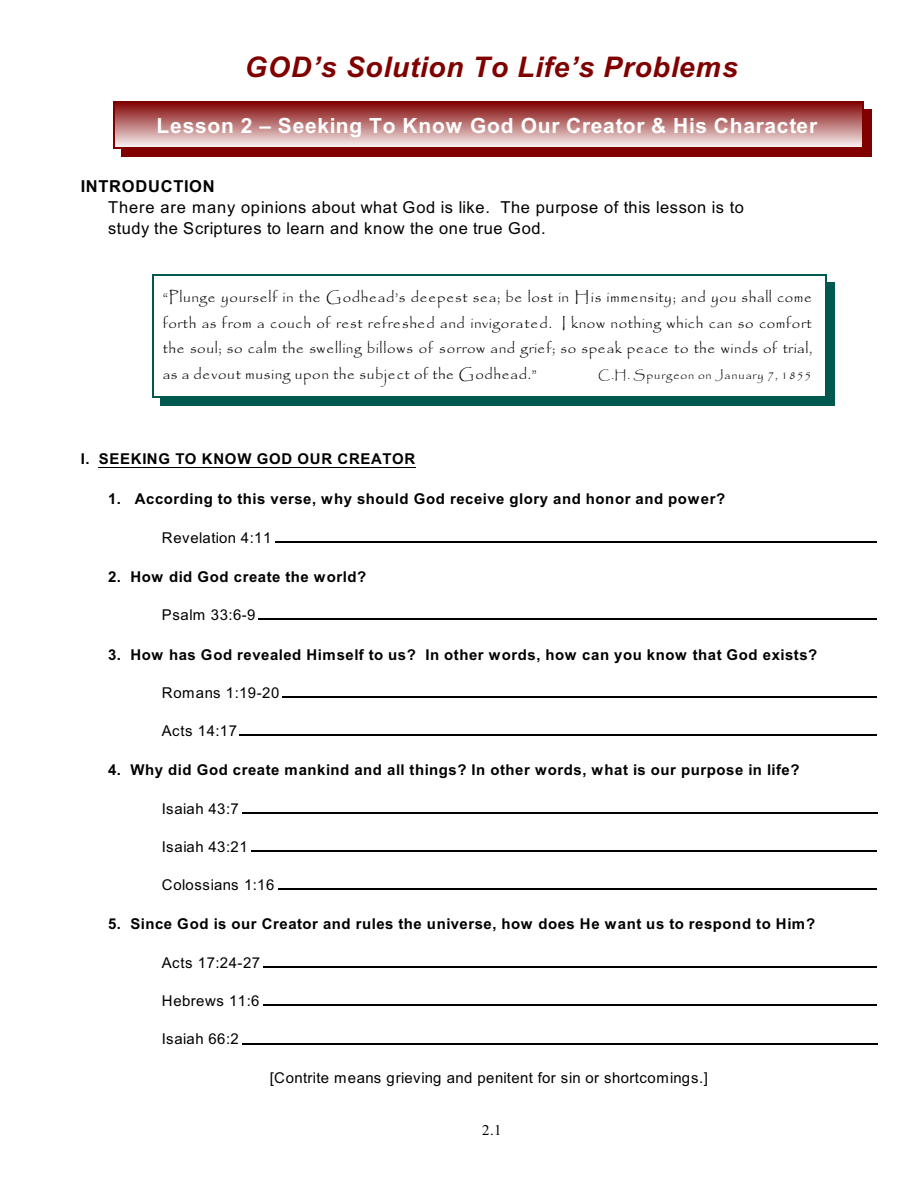
<style>
.page{position:relative;width:918px;height:1188px;background:#fff}
.page>*{position:absolute;margin:0;border:0;box-sizing:border-box;transform-origin:0 0}
.t1{font:italic 700 28.5px "Arial";letter-spacing:.025em;color:#800000}
.t2{font:700 21px "Arial";letter-spacing:.04em;color:#fff}
.t3{font:16.5px/20.7px "Arial";letter-spacing:.04em;color:#000}
.t4{font:700 16.5px "Arial";letter-spacing:.04em;color:#000}
.t5{font:700 15px "Arial";letter-spacing:.035em;color:#000}
.t6{font:italic 15px/25.8px "Papyrus";letter-spacing:.04em;color:#000;text-align:justify}
.t7{font:15px "Arial";letter-spacing:.035em;color:#000}
.t8{font:15px "Times New Roman";color:#000}
.t9{font:12px "Papyrus";letter-spacing:.075em;color:#000}
.s1{font-style:normal}
</style>
<div class="page">
<div style="left:113px;top:101px;width:750px;height:47px;background:linear-gradient(to bottom,#7f0000,#faf5f5)"></div>
<hr style="left:113px;top:101px;width:1px;height:47px;background:#800000">
<hr style="left:862px;top:101px;width:1px;height:47px;background:#800000">
<hr style="left:113px;top:101px;width:750px;height:1px;background:#800000">
<hr style="left:113px;top:147px;width:750px;height:1px;background:#800000">
<div style="left:864px;top:109px;width:8px;height:47px;background:#800000"></div>
<div style="left:121px;top:149px;width:750px;height:8px;background:#800000"></div>
<hr style="left:99px;top:467px;width:317px;height:1px;background:#000">
<hr style="left:276px;top:541px;width:601px;height:2px;background:#000">
<hr style="left:259px;top:619px;width:618px;height:1px;background:#000">
<hr style="left:283px;top:697px;width:594px;height:1px;background:#000">
<hr style="left:239px;top:735px;width:638px;height:1px;background:#000">
<hr style="left:242px;top:812px;width:635px;height:1px;background:#000">
<hr style="left:251px;top:851px;width:626px;height:1px;background:#000">
<hr style="left:279px;top:889px;width:598px;height:1px;background:#000">
<hr style="left:263px;top:966px;width:614px;height:1px;background:#000">
<hr style="left:263px;top:1004px;width:614px;height:2px;background:#000">
<hr style="left:242px;top:1043px;width:635px;height:1px;background:#000">
<hr style="left:152px;top:274px;width:1px;height:124px;background:#00594f">
<hr style="left:826px;top:274px;width:1px;height:124px;background:#00594f">
<hr style="left:152px;top:274px;width:675px;height:1px;background:#00594f">
<hr style="left:152px;top:397px;width:675px;height:1px;background:#00594f">
<div style="left:827px;top:282px;width:8px;height:124px;background:#00594f"></div>
<div style="left:160px;top:398px;width:675px;height:8px;background:#00594f"></div>
<h1 class="t1" style="left:245px;top:56px;width:495px">GOD’s Solution To Life’s Problems</h1>
<h2 class="t2" style="left:157px;top:118px;width:662px">Lesson 2 – Seeking To Know God Our Creator &amp; His Character</h2>
<p class="t4" style="left:81px;top:180px;width:135px">INTRODUCTION</p>
<p class="t3" style="left:108px;top:199px;width:637px">There are many opinions about what God is like. The purpose of this lesson is to study the Scriptures to learn and know the one true God.</p>
<p class="t6" style="left:163px;top:286px;width:651px"><span class="s1">“</span>Plunge yourself in the Godhead’s deepest sea; be lost in His immensity; and you shall come forth as from a couch of rest refreshed and invigorated. I know nothing which can so comfort the soul; so calm the swelling billows of sorrow and grief; so speak peace to the winds of trial, as a devout musing upon the subject of the Godhead<span class="s1">.”</span></p>
<p class="t9" style="left:598px;top:370px;width:215px">C.H. Spurgeon on January 7, 1855</p>
<p class="t5" style="left:81px;top:454px;width:336px">I. SEEKING TO KNOW GOD OUR CREATOR</p>
<p class="t5" style="left:108px;top:493px;width:619px">1. According to this verse, why should God receive glory and honor and power?</p>
<p class="t7" style="left:162px;top:532px;width:111px">Revelation 4:11</p>
<p class="t5" style="left:108px;top:571px;width:260px">2. How did God create the world?</p>
<p class="t7" style="left:162px;top:609px;width:95px">Psalm 33:6-9</p>
<p class="t5" style="left:108px;top:649px;width:711px">3. How has God revealed Himself to us? In other words, how can you know that God exists?</p>
<p class="t7" style="left:162px;top:687px;width:119px">Romans 1:19-20</p>
<p class="t7" style="left:162px;top:726px;width:77px">Acts 14:17</p>
<p class="t5" style="left:108px;top:764px;width:693px">4. Why did God create mankind and all things? In other words, what is our purpose in life?</p>
<p class="t7" style="left:162px;top:803px;width:79px">Isaiah 43:7</p>
<p class="t7" style="left:162px;top:841px;width:87px">Isaiah 43:21</p>
<p class="t7" style="left:162px;top:880px;width:114px">Colossians 1:16</p>
<p class="t5" style="left:108px;top:918px;width:709px">5. Since God is our Creator and rules the universe, how does He want us to respond to Him?</p>
<p class="t7" style="left:162px;top:957px;width:100px">Acts 17:24-27</p>
<p class="t7" style="left:162px;top:995px;width:99px">Hebrews 11:6</p>
<p class="t7" style="left:162px;top:1033px;width:79px">Isaiah 66:2</p>
<p class="t7" style="left:270px;top:1072px;width:440px">[Contrite means grieving and penitent for sin or shortcomings.]</p>
<p class="t8" style="left:482px;top:1125px;width:21px">2.1</p>
</div>
